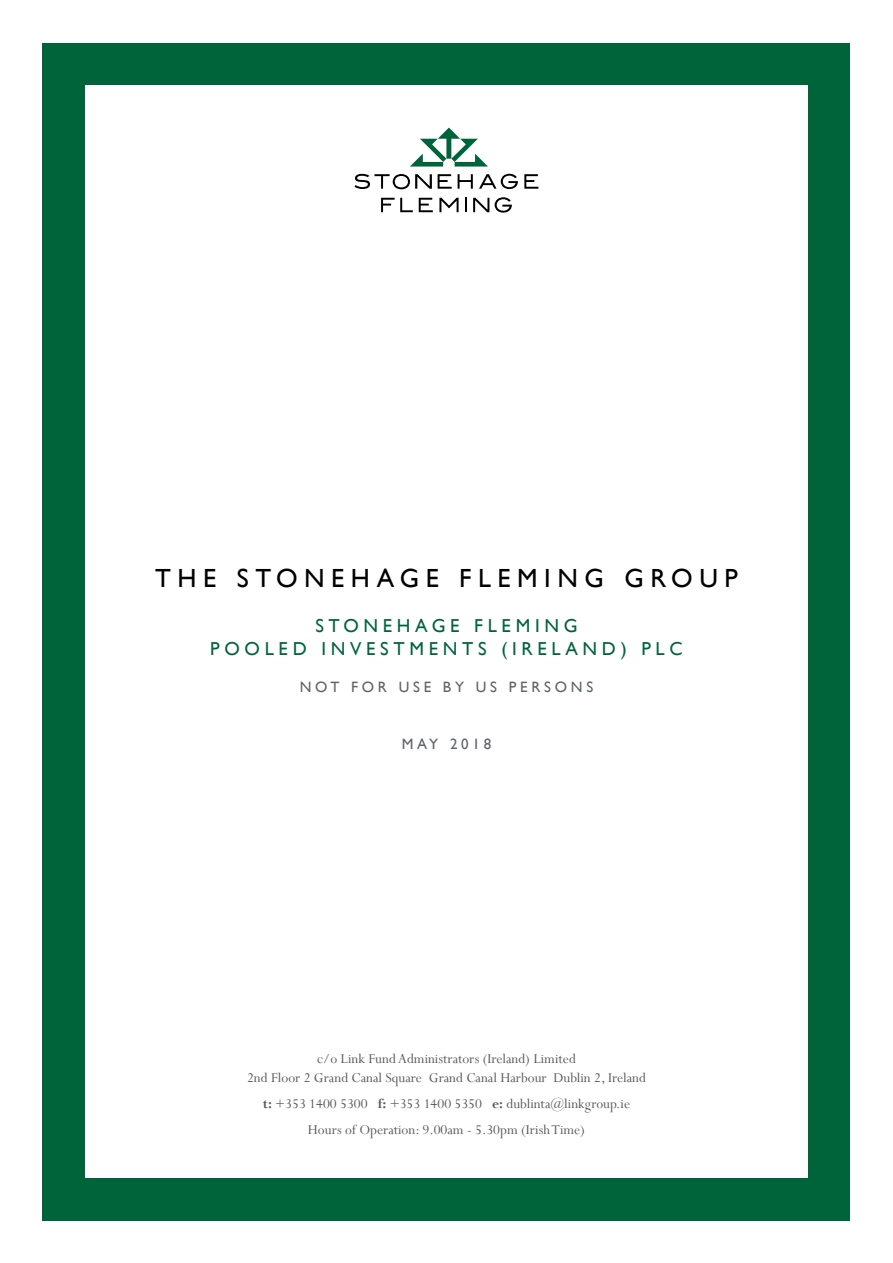
<style>
.page{position:relative;width:893px;height:1263px;background:#fff}
.page>*{position:absolute;margin:0;border:0;box-sizing:border-box;transform-origin:0 0}
.t1{font:26.25px "Gill Sans";letter-spacing:.25em;color:#000}
.t2{font:18.75px/22.5px "Gill Sans";letter-spacing:.25em;color:#00643b;text-align:center}
.t3{font:15px/18.8px "Perpetua";color:#58595b;text-align:center}
.t4{font:15px "Gill Sans";letter-spacing:.25em;color:#5e6367}
.s1{font-weight:700}
</style>
<div class="page">
<div style="left:43px;top:43px;width:807px;height:1177px;background:#00643b"></div>
<div style="left:85px;top:85px;width:723px;height:1093px;background:#fff"></div>
<svg style="left:439px;top:198px;width:20px;height:14px"></svg>
<svg style="left:438px;top:174px;width:14px;height:15px"></svg>
<svg style="left:458px;top:174px;width:15px;height:15px"></svg>
<svg style="left:479px;top:174px;width:39px;height:15px"></svg>
<svg style="left:524px;top:174px;width:14px;height:15px"></svg>
<svg style="left:355px;top:174px;width:77px;height:15px"></svg>
<svg style="left:410px;top:128px;width:78px;height:39px"></svg>
<svg style="left:473px;top:198px;width:16px;height:14px"></svg>
<svg style="left:381px;top:198px;width:32px;height:14px"></svg>
<svg style="left:419px;top:198px;width:14px;height:14px"></svg>
<svg style="left:465px;top:198px;width:2px;height:14px"></svg>
<svg style="left:495px;top:197px;width:17px;height:16px"></svg>
<h1 class="t1" style="left:155px;top:563px;width:584px">THE STONEHAGE FLEMING GROUP</h1>
<p class="t2" style="left:210px;top:615px;width:474px">STONEHAGE FLEMING<br>POOLED INVESTMENTS (IRELAND) PLC</p>
<p class="t4" style="left:300px;top:678px;width:295px">NOT FOR USE BY US PERSONS</p>
<p class="t4" style="left:402px;top:735px;width:91px">MAY 2018</p>
<p class="t3" style="left:247px;top:1049px;width:400px">c/o Link Fund Administrators (Ireland) Limited<br>2nd Floor 2 Grand Canal Square Grand Canal Harbour Dublin 2, Ireland</p>
<p class="t3" style="left:263px;top:1090px;width:369px;line-height:26.2px"><span class="s1">t:</span> +353 1400 5300 <span class="s1">f:</span> +353 1400 5350 <span class="s1">e:</span> dublinta@linkgroup.ie<br>Hours of Operation: 9.00am - 5.30pm (Irish Time)</p>
</div>
